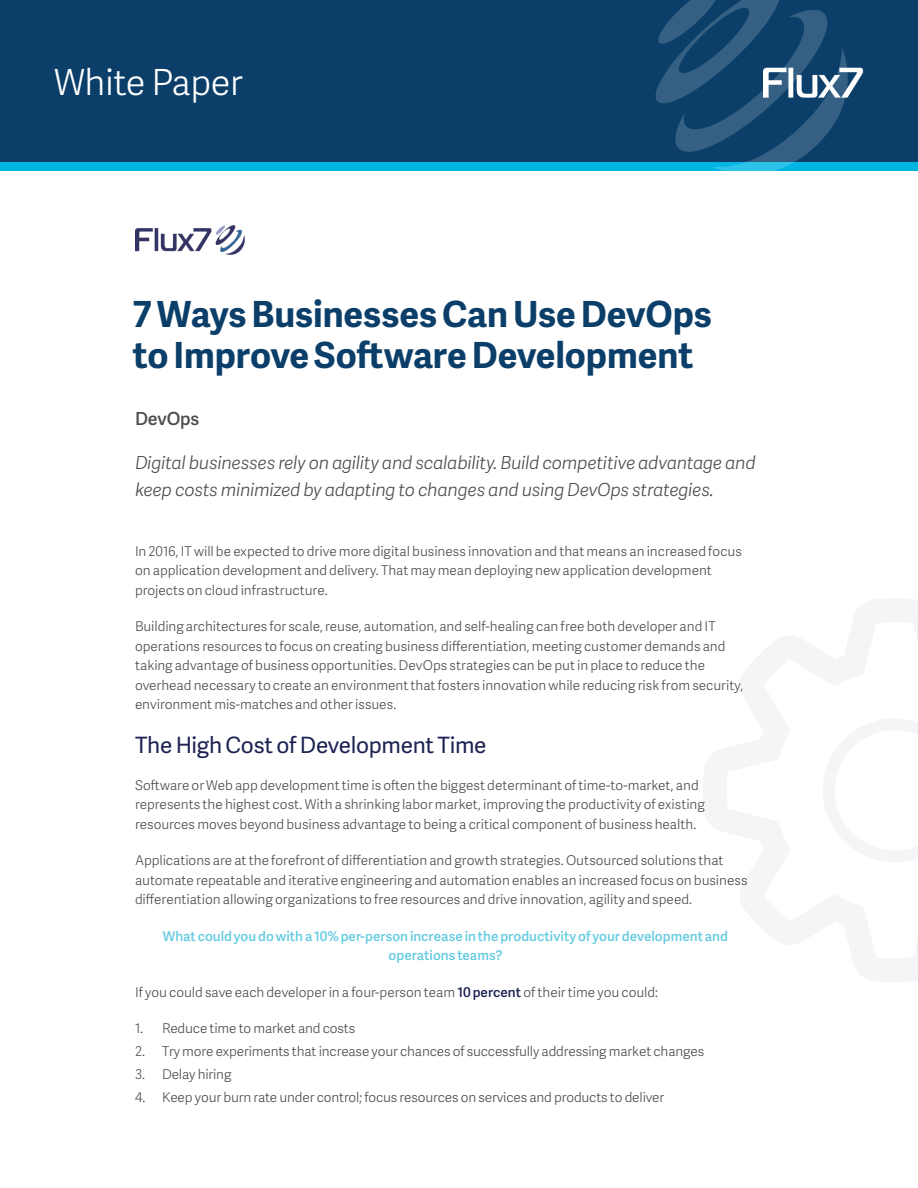
<style>
.page{position:relative;width:918px;height:1188px;background:#fff}
.page>*{position:absolute;margin:0;border:0;box-sizing:border-box;transform-origin:0 0}
.subhead{font:700 36px/40.5px "Adelle Sans";letter-spacing:-.005em;color:#0b3f69}
.product_title{font:300 36px "Adelle Sans";letter-spacing:-.01em;color:#fff}
.body_large{font:22.5px "Adelle Sans";letter-spacing:-.015em;color:#1c2251}
.body_large-2{font:italic 300 18px/27px "Adelle Sans";letter-spacing:-.015em;color:#4b4c4d}
.body_large-3{font:600 18px "Adelle Sans";letter-spacing:-.01em;color:#4b4c4d}
.body_large-4{font:300 13.5px/19.5px "Adelle Sans";color:#4b4c4d}
.body_large-5{font:600 13.5px/19.5px "Adelle Sans";color:#64cbe1;text-align:center}
.s1{font-weight:600;color:#1c2251}
</style>
<div class="page">
<svg style="left:703px;top:599px;width:215px;height:383px"></svg>
<div style="left:0;top:0;width:918px;height:162px;background:#0b3f69"></div>
<div style="left:210px;top:162px;width:93px;height:9px;background:#00b5e2"></div>
<div style="left:7px;top:162px;width:62px;height:9px;background:#00b5e2"></div>
<div style="left:0;top:162px;width:21px;height:9px;background:#00b5e2"></div>
<div style="left:63px;top:162px;width:16px;height:9px;background:#00b5e2"></div>
<div style="left:275px;top:162px;width:93px;height:9px;background:#00b5e2"></div>
<div style="left:387px;top:162px;width:94px;height:9px;background:#00b5e2"></div>
<div style="left:539px;top:162px;width:93px;height:9px;background:#00b5e2"></div>
<div style="left:838px;top:162px;width:80px;height:9px;background:#00b5e2"></div>
<div style="left:609px;top:162px;width:74px;height:9px;background:#00b5e2"></div>
<div style="left:79px;top:162px;width:20px;height:9px;background:#00b5e2"></div>
<div style="left:98px;top:162px;width:115px;height:9px;background:#00b5e2"></div>
<div style="left:473px;top:162px;width:43px;height:9px;background:#00b5e2"></div>
<div style="left:356px;top:162px;width:94px;height:9px;background:#00b5e2"></div>
<div style="left:516px;top:162px;width:25px;height:9px;background:#00b5e2"></div>
<svg style="left:655px;top:0;width:192px;height:171px"></svg>
<img style="left:764px;top:64px;width:100px;height:37px">
<img style="left:135px;top:226px;width:110px;height:29px">
<p class="product_title" style="left:54px;top:56px;width:190px">White Paper</p>
<p class="subhead" style="left:133px;top:293px;width:581px">7 Ways Businesses Can Use DevOps to Improve Software Development</p>
<p class="body_large-3" style="left:135px;top:406px;width:66px">DevOps</p>
<p class="body_large-2" style="left:135px;top:449px;width:622px">Digital businesses rely on agility and scalability. Build competitive advantage and keep costs minimized by adapting to changes and using DevOps strategies.</p>
<p class="body_large-4" style="left:135px;top:541px;width:608px">In 2016, IT will be expected to drive more digital business innovation and that means an increased focus on application development and delivery. That may mean deploying new application development projects on cloud infrastructure.</p>
<p class="body_large-4" style="left:135px;top:616px;width:610px">Building architectures for scale, reuse, automation, and self-healing can free both developer and IT operations resources to focus on creating business differentiation, meeting customer demands and taking advantage of business opportunities. DevOps strategies can be put in place to reduce the overhead necessary to create an environment that fosters innovation while reducing risk from security, environment mis-matches and other issues.</p>
<p class="body_large" style="left:135px;top:729px;width:353px">The High Cost of Development Time</p>
<p class="body_large-4" style="left:135px;top:775px;width:571px">Software or Web app development time is often the biggest determinant of time-to-market, and represents the highest cost. With a shrinking labor market, improving the productivity of existing resources moves beyond business advantage to being a critical component of business health.</p>
<p class="body_large-4" style="left:135px;top:850px;width:614px">Applications are at the forefront of differentiation and growth strategies. Outsourced solutions that automate repeatable and iterative engineering and automation enables an increased focus on business differentiation allowing organizations to free resources and drive innovation, agility and speed.</p>
<p class="body_large-5" style="left:163px;top:926px;width:567px">What could you do with a 10% per-person increase in the productivity of your development and operations teams?</p>
<p class="body_large-4" style="left:135px;top:982px;width:525px">If you could save each developer in a four-person team <span class="s1">10 percent</span> of their time you could:</p>
<p class="body_large-4" style="left:135px;top:1018px;width:222px">1. Reduce time to market and costs</p>
<p class="body_large-4" style="left:135px;top:1041px;width:571px">2. Try more experiments that increase your chances of successfully addressing market changes</p>
<p class="body_large-4" style="left:135px;top:1064px;width:98px">3. Delay hiring</p>
<p class="body_large-4" style="left:135px;top:1087px;width:531px">4. Keep your burn rate under control; focus resources on services and products to deliver</p>
</div>
